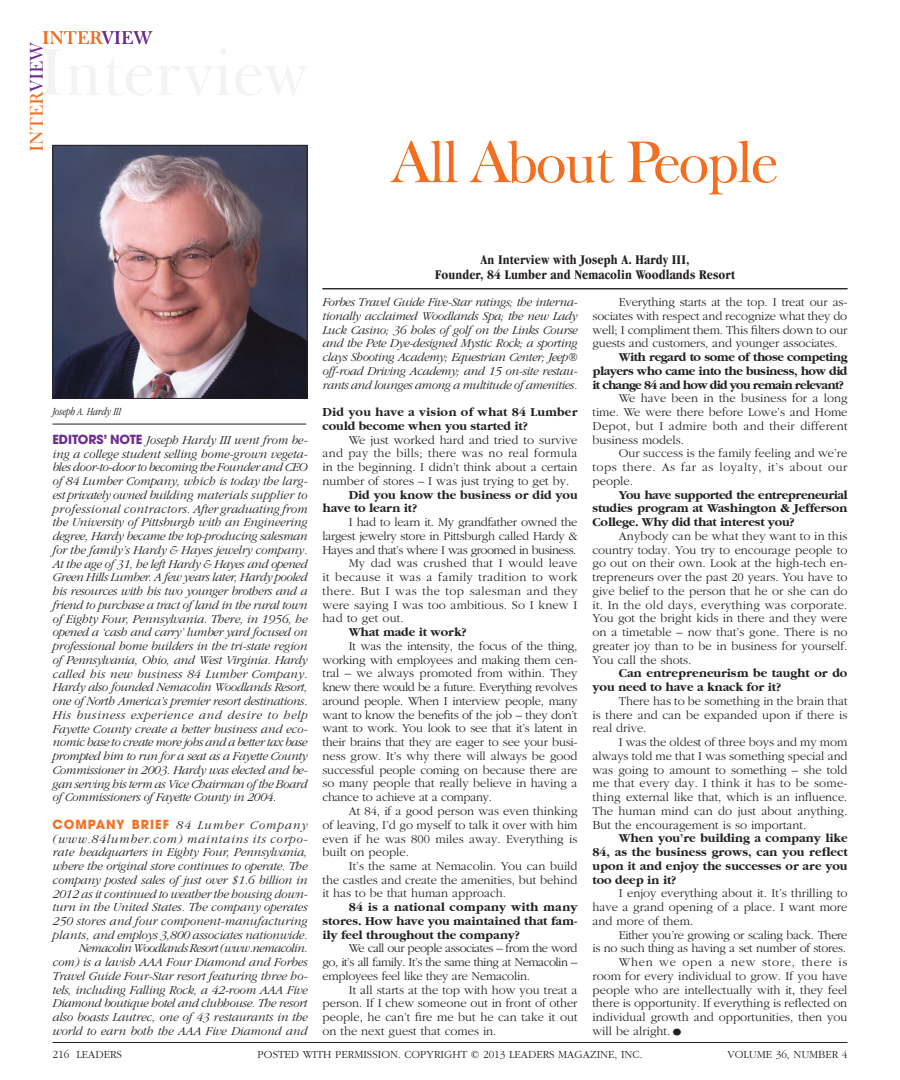
<style>
.page{position:relative;width:900px;height:1080px;background:#fff}
.page>*{position:absolute;margin:0;border:0;box-sizing:border-box;transform-origin:0 0}
.t1{font:60px "Frys Baskerville BT";letter-spacing:-.04em;color:#f36e21}
.t2{font:18.75px "Frys Baskerville BT";color:#f36e21}
.t3{font:700 condensed 13.75px/15px "Garamond";letter-spacing:.01em;color:#231f20;text-align:center}
.t4{font:300 12.5px/13.8px "Garamond";color:#231f20;text-align:justify}
.t5{font:italic 300 12.5px/13.8px "Garamond";letter-spacing:-.02em;color:#231f20;text-align:justify}
.t6{font:700 12.5px/13.8px "Garamond";color:#231f20;text-align:justify}
.t7{font:300 12.5px "Garamond";letter-spacing:-.02em;color:#231f20}
.t8{font:300 12.5px "Garamond";letter-spacing:-.025em;color:#231f20}
.t9{font:300 12.5px "Garamond";letter-spacing:.03em;color:#231f20}
.t10{font:700 12.5px/13.8px "Garamond";letter-spacing:.02em;color:#231f20}
.t11{font:300 12.5px "Garamond";letter-spacing:-.04em;color:#231f20}
.t12{font:300 12.5px "Garamond";letter-spacing:.06em;color:#231f20}
.t13{font:300 11.25px "Garamond";color:#231f20}
.t14{font:italic 300 condensed 11.25px "Garamond";color:#231f20}
.s1{color:#6e2c91}
.s2{font-family:"Avant Garde";font-weight:700;font-style:normal;color:#6e2c91}
.s3{font-family:"Avant Garde";font-weight:700;font-style:normal;color:#f36e21}
.s4{font-size:22.5px}
</style>
<div class="page">
<img style="left:54px;top:147px;width:252px;height:250px">
<div style="left:52px;top:145px;width:256px;height:254px;border:1px solid #231f20"></div>
<hr style="left:52px;top:424px;width:254px;height:1px;background:#231f20">
<hr style="left:322px;top:288px;width:526px;height:1px;background:#231f20">
<hr style="left:52px;top:1042px;width:796px;height:1px;background:#231f20">
<h2 class="t2" style="left:42px;top:26px;width:112px">INTER<span class="s1">VIEW</span></h2>
<h2 class="t2" style="left:25px;top:152px;width:112px;rotate:-90deg">INTER<span class="s1">VIEW</span></h2>
<h1 class="t1" style="left:392px;top:125px;width:388px">All About People</h1>
<p class="t14" style="left:53px;top:405px;width:70px">Joseph A. Hardy III</p>
<p class="t5" style="left:52px;top:433px;width:257px"><span class="s2">EDITORS’ NOTE</span> Joseph Hardy III went from be&shy;ing a college student selling home-grown vegeta&shy;bles door-to-door to becoming the Founder and CEO of 84 Lumber Company, which is today the larg&shy;est privately owned building materials supplier to professional contractors. After graduating from the University of Pittsburgh with an Engineering degree, Hardy became the top-producing salesman for the family’s Hardy &amp; Hayes jewelry company.<br>At the age of 31, he left Hardy &amp; Hayes and opened Green Hills Lumber. A few years later, Hardy pooled his resources with his two younger brothers and a friend to purchase a tract of land in the rural town of Eighty Four, Pennsylvania. There, in 1956, he opened a ‘cash and carry’ lumber yard focused on professional home builders in the tri-state region of Pennsylvania, Ohio, and West Virginia. Hardy called his new business 84 Lumber Company.<br>Hardy also founded Nemacolin Woodlands Resort, one of North America’s premier resort destinations.<br>His business experience and desire to help Fayette County create a better business and eco&shy;nomic base to create more jobs and a better tax base prompted him to run for a seat as a Fayette County Commissioner in 2003. Hardy was elected and be&shy;gan serving his term as Vice Chairman of the Board of Commissioners of Fayette County in 2004.</p>
<p class="t5" style="left:52px;top:818px;width:257px;text-align:right"><span class="s3">COMPANY BRIEF</span> 84 Lumber Company (www.84lumber.com) maintains its corpo&shy;rate headquarters in Eighty Four, Pennsylvania, where the original store continues to operate. The company posted sales of just over $1.6 billion in 2012 as it continued to weather the housing down&shy;turn in the United States. The company operates 250 stores and four component-manufacturing plants, and employs 3,800 associates nationwide.<br>Nemacolin Woodlands Resort (www.nemacolin. com) is a lavish AAA Four Diamond and Forbes Travel Guide Four-Star resort featuring three ho&shy;tels, including Falling Rock, a 42-room AAA Five Diamond boutique hotel and clubhouse. The resort also boasts Lautrec, one of 43 restaurants in the world to earn both the AAA Five Diamond and</p>
<p class="t3" style="left:435px;top:252px;width:301px">An Interview with Joseph A. Hardy III,<br>Founder, 84 Lumber and Nemacolin Woodlands Resort</p>
<p class="t5" style="left:322px;top:296px;width:257px">Forbes Travel Guide Five-Star ratings; the interna&shy;tionally acclaimed Woodlands Spa; the new Lady Luck Casino; 36 holes of golf on the Links Course and the Pete Dye-designed Mystic Rock; a sporting clays Shooting Academy; Equestrian Center; Jeep® off-road Driving Academy; and 15 on-site restau&shy;rants and lounges among a multitude of amenities.</p>
<p class="t10" style="left:322px;top:405px;width:256px">Did you have a vision of what 84 Lumber could become when you started it?</p>
<p class="t4" style="left:322px;top:433px;width:257px;text-indent:26px">We just worked hard and tried to survive and pay the bills; there was no real formula in the beginning. I didn’t think about a certain number of stores – I was just trying to get by.</p>
<p class="t6" style="left:322px;top:488px;width:256px;text-indent:26px">Did you know the business or did you have to learn it?</p>
<p class="t7" style="left:349px;top:516px;width:230px">I had to learn it. My grandfather owned the</p>
<p class="t7" style="left:322px;top:529px;width:257px">largest jewelry store in Pittsburgh called Hardy &amp;</p>
<p class="t11" style="left:322px;top:543px;width:256px">Hayes and that’s where I was groomed in business.</p>
<p class="t4" style="left:349px;top:557px;width:230px">My dad was crushed that I would leave</p>
<p class="t9" style="left:322px;top:571px;width:257px">it because it was a family tradition to work</p>
<p class="t9" style="left:322px;top:584px;width:257px">there. But I was the top salesman and they</p>
<p class="t4" style="left:322px;top:598px;width:257px">were saying I was too ambitious. So I knew I</p>
<p class="t4" style="left:322px;top:612px;width:83px">had to get out.</p>
<p class="t6" style="left:349px;top:625px;width:120px">What made it work?</p>
<p class="t4" style="left:322px;top:639px;width:257px;text-indent:26px">It was the intensity, the focus of the thing, working with employees and making them cen&shy;tral – we always promoted from within. They knew there would be a future. Everything revolves around people. When I interview people, many want to know the benefits of the job – they don’t want to work. You look to see that it’s latent in their brains that they are eager to see your busi&shy;ness grow. It’s why there will always be good successful people coming on because there are so many people that really believe in having a chance to achieve at a company.</p>
<p class="t4" style="left:322px;top:804px;width:256px;text-indent:26px">At 84, if a good person was even thinking of leaving, I’d go myself to talk it over with him even if he was 800 miles away. Everything is built on people.</p>
<p class="t4" style="left:322px;top:859px;width:256px;text-indent:26px">It’s the same at Nemacolin. You can build the castles and create the amenities, but behind it has to be that human approach.</p>
<p class="t6" style="left:322px;top:900px;width:257px;text-indent:26px">84 is a national company with many stores. How have you maintained that fam&shy;ily feel throughout the company?</p>
<p class="t4" style="left:322px;top:942px;width:256px;text-indent:26px">We call our people associates – from the word go, it’s all family. It’s the same thing at Nemacolin – employees feel like they are Nemacolin.</p>
<p class="t4" style="left:322px;top:983px;width:257px;text-indent:26px">It all starts at the top with how you treat a person. If I chew someone out in front of other people, he can’t fire me but he can take it out on the next guest that comes in.</p>
<p class="t4" style="left:593px;top:296px;width:257px;text-indent:26px">Everything starts at the top. I treat our as&shy;sociates with respect and recognize what they do well; I compliment them. This filters down to our guests and customers, and younger associates.</p>
<p class="t6" style="left:593px;top:350px;width:256px;text-indent:26px">With regard to some of those competing players who came into the business, how did it change 84 and how did you remain relevant?</p>
<p class="t4" style="left:593px;top:392px;width:257px;text-indent:26px">We have been in the business for a long time. We were there before Lowe’s and Home Depot, but I admire both and their different business models.</p>
<p class="t4" style="left:593px;top:447px;width:257px;text-indent:26px">Our success is the family feeling and we’re tops there. As far as loyalty, it’s about our people.</p>
<p class="t6" style="left:593px;top:488px;width:256px;text-indent:26px">You have supported the entrepreneurial studies program at Washington &amp; Jefferson College. Why did that interest you?</p>
<p class="t4" style="left:593px;top:529px;width:257px;text-indent:26px">Anybody can be what they want to in this country today. You try to encourage people to go out on their own. Look at the high-tech en&shy;trepreneurs over the past 20 years. You have to give belief to the person that he or she can do it. In the old days, everything was corporate.<br>You got the bright kids in there and they were on a timetable – now that’s gone. There is no greater joy than to be in business for yourself.<br>You call the shots.</p>
<p class="t6" style="left:593px;top:666px;width:256px;text-indent:26px">Can entrepreneurism be taught or do you need to have a knack for it?</p>
<p class="t4" style="left:593px;top:694px;width:257px;text-indent:26px">There has to be something in the brain that is there and can be expanded upon if there is real drive.</p>
<p class="t4" style="left:593px;top:736px;width:257px;text-indent:26px">I was the oldest of three boys and my mom always told me that I was something special and was going to amount to something – she told me that every day. I think it has to be some&shy;thing external like that, which is an influence.<br>The human mind can do just about anything.<br>But the encouragement is so important.</p>
<p class="t6" style="left:593px;top:831px;width:257px;text-indent:26px">When you’re building a company like 84, as the business grows, can you reflect upon it and enjoy the successes or are you too deep in it?</p>
<p class="t4" style="left:593px;top:887px;width:256px;text-indent:26px">I enjoy everything about it. It’s thrilling to have a grand opening of a place. I want more and more of them.</p>
<p class="t8" style="left:619px;top:928px;width:230px">Either you’re growing or scaling back. There</p>
<p class="t8" style="left:593px;top:942px;width:255px">is no such thing as having a set number of stores.</p>
<p class="t12" style="left:619px;top:956px;width:230px">When we open a new store, there is</p>
<p class="t4" style="left:593px;top:969px;width:256px">room for every individual to grow. If you have</p>
<p class="t4" style="left:593px;top:983px;width:256px">people who are intellectually with it, they feel</p>
<p class="t4" style="left:593px;top:997px;width:256px">there is opportunity. If everything is reflected on</p>
<p class="t4" style="left:593px;top:1011px;width:256px">individual growth and opportunities, then you</p>
<p class="t4" style="left:593px;top:1024px;width:93px">will be alright.<span class="s4">•</span></p>
<p class="t13" style="left:52px;top:1048px;width:71px">216 LEADERS</p>
<p class="t13" style="left:258px;top:1048px;width:386px">POSTED WITH PERMISSION. COPYRIGHT © 2013 LEADERS MAGAZINE, INC.</p>
<p class="t13" style="left:728px;top:1048px;width:121px">VOLUME 36, NUMBER 4</p>
</div>
